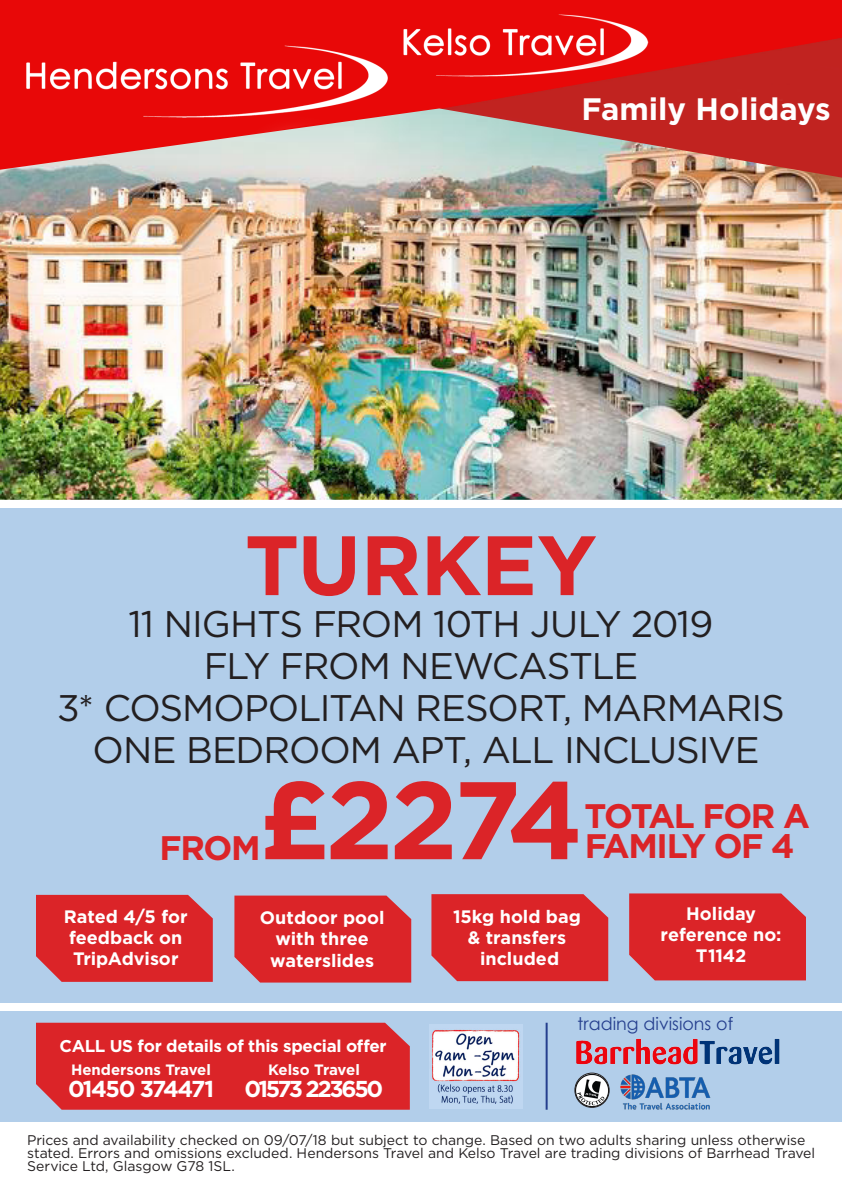
<style>
.page{position:relative;width:842px;height:1191px;background:#fff}
.page>*{position:absolute;margin:0;border:0;box-sizing:border-box;transform-origin:0 0}
.t1{font:700 110px "Gotham";color:#db2428}
.t2{font:700 84px "Gotham";letter-spacing:-.01em;color:#db2428}
.t3{font:37px/42px "Gotham HTF";letter-spacing:-.03em;color:#231f20;text-align:center}
.t4{font:700 34px "Gotham";letter-spacing:-.04em;color:#db2428}
.t5{font:700 31px "Gotham";color:#fff}
.t6{font:700 23px "Gotham";letter-spacing:-.06em;color:#fff}
.t7{font:700 23px "Gotham";letter-spacing:-.1em;color:#fff}
.t8{font:700 18px/21.2px "Gotham";color:#fff;text-align:center}
.t9{font:17.5px "Century Gothic";color:#253f8e}
.t10{font:700 17px "Gotham";letter-spacing:-.02em;color:#fff}
.t11{font:700 15px "Gotham";color:#fff}
.t12{font:700 15px "Gotham";letter-spacing:-.02em;color:#fff}
.t13{font:14px/13px "Gotham HTF";letter-spacing:-.005em;color:#231f20}
</style>
<div class="page">
<div style="left:0;top:1011px;width:842px;height:111px;background:#b2ceea"></div>
<img style="left:429px;top:1024px;width:93px;height:84px">
<hr style="left:546px;top:1022px;width:2px;height:87px;background:#253f8e">
<img style="left:620px;top:1074px;width:91px;height:36px">
<img style="left:575px;top:1073px;width:34px;height:34px;border-radius:17px">
<div style="left:575px;top:1073px;width:34px;height:34px;border:1px solid #231f20;border-radius:50%"></div>
<div style="left:36px;top:1022px;width:374px;height:87px;background:#db2428"></div>
<div style="left:0;top:508px;width:842px;height:494px;background:#b2ceea"></div>
<img style="left:576px;top:1038px;width:204px;height:27px">
<img style="left:0;top:0;width:842px;height:108px">
<img style="left:0;top:108px;width:842px;height:392px">
<div style="left:36px;top:895px;width:177px;height:86px;background:#db2428"></div>
<div style="left:234px;top:895px;width:177px;height:87px;background:#db2428"></div>
<div style="left:431px;top:894px;width:177px;height:87px;background:#db2428"></div>
<div style="left:629px;top:893px;width:177px;height:87px;background:#db2428"></div>
<h3 class="t5" style="left:581px;top:91px;width:251px">Family Holidays</h3>
<h2 class="t2" style="left:245px;top:517px;width:354px">TURKEY</h2>
<h3 class="t3" style="left:57px;top:602px;width:729px">11 NIGHTS FROM 10TH JULY 2019<br>FLY FROM NEWCASTLE<br>3* COSMOPOLITAN RESORT, MARMARIS<br>ONE BEDROOM APT, ALL INCLUSIVE</h3>
<h1 class="t1" style="left:259px;top:756px;width:326px">£2274</h1>
<h3 class="t4" style="left:585px;top:796px;width:227px">TOTAL FOR A</h3>
<h3 class="t4" style="left:159px;top:828px;width:103px">FROM</h3>
<h3 class="t4" style="left:585px;top:826px;width:211px">FAMILY OF 4</h3>
<p class="t8" style="left:64px;top:905px;width:125px;text-align:left">Rated 4/5 for feedback on<br>TripAdvisor</p>
<p class="t8" style="left:260px;top:906px;width:126px">Outdoor pool with three waterslides</p>
<p class="t8" style="left:453px;top:905px;width:129px">15kg hold bag &amp; transfers included</p>
<p class="t8" style="left:661px;top:902px;width:122px">Holiday reference no:<br>T1142</p>
<p class="t10" style="left:59px;top:1036px;width:329px">CALL US for details of this special offer</p>
<p class="t11" style="left:71px;top:1061px;width:141px">Hendersons Travel</p>
<h3 class="t6" style="left:68px;top:1075px;width:148px">01450 374471</h3>
<p class="t12" style="left:268px;top:1061px;width:93px">Kelso Travel</p>
<h3 class="t7" style="left:245px;top:1075px;width:140px">01573 223650</h3>
<p class="t9" style="left:578px;top:1011px;width:157px">trading divisions of</p>
<p class="t13" style="left:27px;top:1133px;width:789px">Prices and availability checked on 09/07/18 but subject to change. Based on two adults sharing unless otherwise stated. Errors and omissions excluded. Hendersons Travel and Kelso Travel are trading divisions of Barrhead Travel<br>Service Ltd, Glasgow G78 1SL.</p>
</div>
